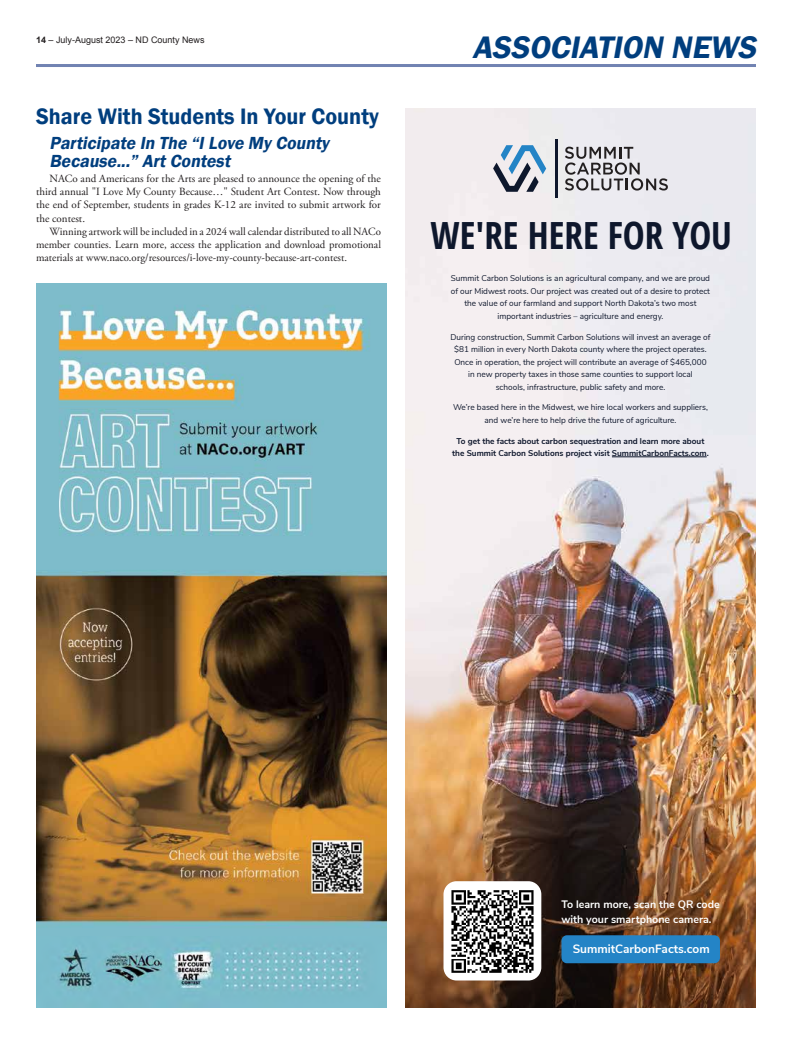
<style>
.page{position:relative;width:792px;height:1044px;background:#fff}
.page>*{position:absolute;margin:0;border:0;box-sizing:border-box;transform-origin:0 0}
.t1{font:700 37.5px "Open Sans Condensed";color:#0e172c}
.t2{font:italic 600 32px "Franklin Gothic";color:#003e7e}
.t3{font:600 23px "Franklin Gothic";color:#003e7e;scale:.96 1}
.t4{font:italic 600 18px/18px "Franklin Gothic";color:#003e7e}
.t5{font:700 12.1px "Nunito Sans";color:#fff}
.t6{font:11px/13.2px "Adobe Garamond Pro";color:#231f20;text-align:justify}
.t7{font:700 10.8px/15px "Nunito Sans";color:#fff}
.t8{font:9px "Arial";color:#231f20}
.t9{font:8.3px/12.5px "Nunito Sans";color:#0e172c;text-align:center}
.t10{font:700 8.3px/12.5px "Nunito Sans";color:#0e172c;text-align:center}
.s1{font-weight:700}
</style>
<div class="page">
<img style="left:405px;top:108px;width:351px;height:678px">
<img style="left:405px;top:786px;width:351px;height:222px">
<svg style="left:493px;top:145px;width:53px;height:47px;background:#a3b3c3"></svg>
<hr style="left:555px;top:139px;width:3px;height:59px;background:#0e172c">
<svg style="left:565px;top:147px;width:103px;height:44px;background:#b7b5ba"></svg>
<hr style="left:612px;top:457px;width:95px;height:1px;background:#0e172c">
<div style="left:561px;top:935px;width:159px;height:28px;background:#2484c6;border-radius:5px"></div>
<div style="left:444px;top:881px;width:97px;height:100px;background:#fff;border-radius:13px"></div>
<img style="left:451px;top:890px;width:83px;height:83px">
<hr style="left:36px;top:64px;width:720px;height:3px;background:#7183b2">
<img style="left:36px;top:284px;width:351px;height:652px">
<img style="left:36px;top:936px;width:351px;height:72px">
<p class="t8" style="left:36px;top:33px;width:170px"><span class="s1">14</span> – July-August 2023 – ND County News</p>
<h3 class="t3" style="left:36px;top:102px;width:359px">Share With Students In Your County</h3>
<h3 class="t4" style="left:50px;top:134px;width:285px">Participate In The “ILove My County<br>Because...” ArtContest</h3>
<p class="t6" style="left:36px;top:172px;width:346px;text-indent:13px">NACo and Americans for the Arts are pleased to announce the opening of the third annual "I Love My County Because…" Student Art Contest. Now through the end of September, students in grades K-12 are invited to submit artwork for the contest.</p>
<p class="t6" style="left:36px;top:225px;width:347px;text-indent:13px">Winning artwork will be included in a 2024 wall calendar distributed to all NACo member counties. Learn more, access the application and download promotional materials at www.naco.org/resources/i-love-my-county-because-art-contest.</p>
<h2 class="t2" style="left:472px;top:28px;width:292px">ASSOCIATION NEWS</h2>
<h1 class="t1" style="left:430px;top:209px;width:303px">WE'RE HERE FOR YOU</h1>
<p class="t9" style="left:451px;top:272px;width:261px">Summit Carbon Solutions is an agricultural company, and we are proud of our Midwest roots. Our project was created out of a desire to protect the value of our farmland and support North Dakota’s two most important industries – agriculture and energy.</p>
<p class="t9" style="left:450px;top:330px;width:262px">During construction, Summit Carbon Solutions will invest an average of $81 million in every North Dakota county where the project operates.<br>Once in operation, the project will contribute an average of $465,000 in new property taxes in those same counties to support local<br>schools, infrastructure, public safety and more.</p>
<p class="t9" style="left:453px;top:401px;width:256px">We’re based here in the Midwest, we hire local workers and suppliers, and we’re here to help drive the future of agriculture.</p>
<p class="t10" style="left:452px;top:434px;width:258px">To get the facts about carbon sequestration and learn more about the Summit Carbon Solutions project visit SummitCarbonFacts.com.</p>
<h3 class="t7" style="left:561px;top:896px;width:160px">To learn more, scan the QR code with your smartphone camera.</h3>
<h3 class="t5" style="left:573px;top:940px;width:139px">SummitCarbonFacts.com</h3>
</div>
